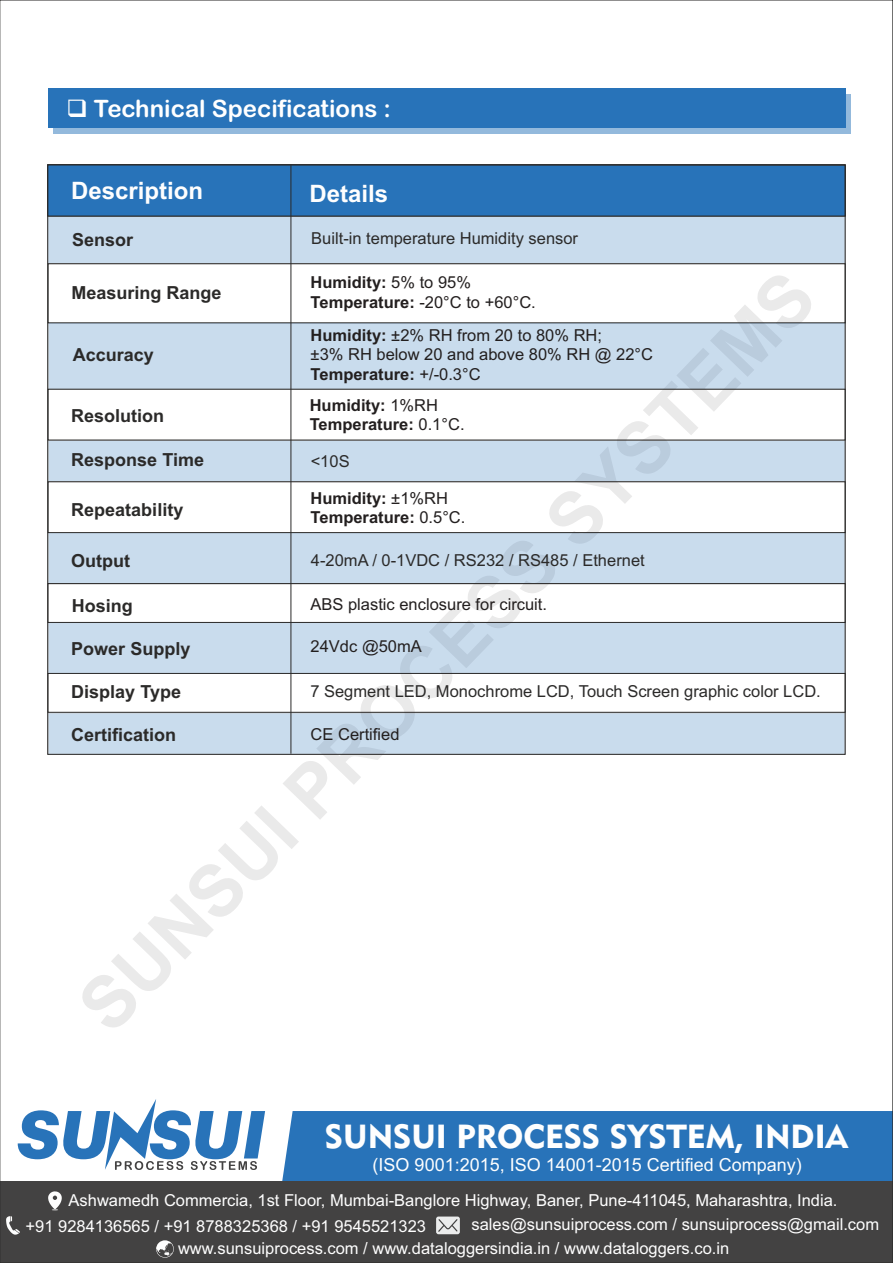
<style>
.page{position:relative;width:893px;height:1263px;background:#fff}
.page>*{position:absolute;margin:0;border:0;box-sizing:border-box;transform-origin:0 0}
.t1{font:700 72.9px "Arial";color:rgb(43 42 41/.1)}
.t2{font:33px "Geometric 415 BT Black A";color:#fefefe}
.t3{font:24px "Arial Rounded MT Bold";color:#fff}
.t4{font:700 24px "Arial";color:#fefefe}
.t5{font:700 18px "Arial";color:#2b2a29}
.t6{font:18px "Arial";color:#fefefe}
.t7{font:16.5px/23.5px "Arial";color:#fefefe}
.t8{font:16.5px/19.4px "Arial";color:#231f1f}
.t9{font:16.5px "Arial";color:#2b2a29}
.t10{font:700 16.5px/19.4px "Arial";color:#231f1f}
.s1{color:#fefefe}
.s2{font-weight:400}
.s3{font-weight:700}
</style>
<div class="page">
<div style="left:282px;top:1111px;width:609px;height:70px;background:#2873b9"></div>
<div style="left:0;top:1181px;width:893px;height:82px;background:#434242"></div>
<svg style="left:18px;top:1099px;width:247px;height:71px"></svg>
<svg style="left:6px;top:1216px;width:14px;height:18px"></svg>
<svg style="left:436px;top:1216px;width:24px;height:18px"></svg>
<svg style="left:156px;top:1240px;width:18px;height:18px"></svg>
<svg style="left:48px;top:1191px;width:14px;height:19px"></svg>
<div style="left:53px;top:94px;width:798px;height:39px;background:#2873b9;opacity:.5"></div>
<div style="left:48px;top:88px;width:797px;height:39px;background:#2873b9"></div>
<svg style="left:49px;top:166px;width:795px;height:97px;background:#74a3cf"></svg>
<div style="left:48px;top:263px;width:798px;height:60px;border:1px solid #2b2a29"></div>
<div style="left:49px;top:322px;width:795px;height:67px;background:#c9dced"></div>
<div style="left:49px;top:440px;width:795px;height:41px;background:#c9dced"></div>
<div style="left:49px;top:713px;width:795px;height:40px;background:#c9dced"></div>
<div style="left:48px;top:481px;width:798px;height:52px;border:1px solid #2b2a29"></div>
<div style="left:49px;top:532px;width:795px;height:51px;background:#c9dced"></div>
<div style="left:48px;top:583px;width:798px;height:40px;border:1px solid #2b2a29"></div>
<div style="left:48px;top:673px;width:798px;height:40px;border:1px solid #2b2a29"></div>
<div style="left:49px;top:622px;width:795px;height:52px;background:#c9dced"></div>
<div style="left:48px;top:389px;width:798px;height:51px;border:1px solid #2b2a29"></div>
<hr style="left:291px;top:165px;width:1px;height:589px;background:#2b2a29">
<h3 class="t3" style="left:66px;top:99px;width:326px"><span class="s1">❑</span> Technical Specifications <span class="s1">:</span></h3>
<h3 class="t4" style="left:71px;top:182px;width:134px">Description</h3>
<h3 class="t4" style="left:310px;top:184px;width:80px">Details</h3>
<p class="t5" style="left:72px;top:233px;width:63px">Sensor</p>
<p class="t9" style="left:311px;top:232px;width:268px">Built-in temperature Humidity sensor</p>
<p class="t5" style="left:71px;top:285px;width:152px">Measuring Range</p>
<p class="t10" style="left:311px;top:274px;width:227px">Humidity: <span class="s2">5% to 95%<br></span>Temperature: <span class="s2">-20°C to +60°C.</span></p>
<p class="t5" style="left:73px;top:348px;width:83px">Accuracy</p>
<h1 class="t1" style="left:73px;top:999px;width:1022px;rotate:-46deg">SUNSUI PROCESS SYSTEMS</h1>
<p class="t8" style="left:311px;top:327px;width:344px"><span class="s3">Humidity:</span> ±2% RH from 20 to 80% RH;<br>±3% RH below 20 and above 80% RH @ 22°C<br><span class="s3">Temperature:</span> +/-0.3°C</p>
<p class="t10" style="left:310px;top:397px;width:156px">Humidity: <span class="s2">1%RH<br></span>Temperature: <span class="s2">0.1°C.</span></p>
<p class="t5" style="left:71px;top:408px;width:95px">Resolution</p>
<p class="t5" style="left:71px;top:453px;width:134px">Response Time</p>
<p class="t9" style="left:311px;top:455px;width:40px">&lt;10S</p>
<p class="t5" style="left:71px;top:502px;width:114px">Repeatability</p>
<p class="t10" style="left:311px;top:490px;width:156px">Humidity: <span class="s2">±1%RH<br></span>Temperature: <span class="s2">0.5°C.</span></p>
<p class="t5" style="left:71px;top:554px;width:60px">Output</p>
<p class="t9" style="left:311px;top:554px;width:335px">4-20mA / 0-1VDC / RS232 / RS485 / Ethernet</p>
<p class="t5" style="left:72px;top:599px;width:63px">Hosing</p>
<p class="t8" style="left:310px;top:596px;width:238px">ABS plastic enclosure for circuit.</p>
<p class="t5" style="left:71px;top:642px;width:121px">Power Supply</p>
<p class="t5" style="left:71px;top:685px;width:111px">Display Type</p>
<p class="t5" style="left:71px;top:728px;width:107px">Certification</p>
<p class="t8" style="left:311px;top:638px;width:113px">24Vdc @50mA</p>
<p class="t9" style="left:310px;top:685px;width:512px">7 Segment LED, Monochrome LCD, Touch Screen graphic color LCD.</p>
<p class="t8" style="left:311px;top:726px;width:90px">CE Certified</p>
<h2 class="t2" style="left:325px;top:1123px;width:524px">SUNSUI PROCESS SYSTEM, INDIA</h2>
<p class="t6" style="left:373px;top:1158px;width:431px">(ISO 9001:2015, ISO 14001-2015 Certified Company)</p>
<p class="t7" style="left:69px;top:1189px;width:770px">Ashwamedh Commercia, 1st Floor, Mumbai-Banglore Highway, Baner, Pune-411045, Maharashtra, India.</p>
<p class="t7" style="left:178px;top:1214px;width:702px;text-indent:293px">sales@sunsuiprocess.com / sunsuiprocess@gmail.com www.sunsuiprocess.com / www.dataloggersindia.in / www.dataloggers.co.in</p>
<p class="t7" style="left:26px;top:1216px;width:402px">+91 9284136565 / +91 8788325368 / +91 9545521323</p>
</div>
